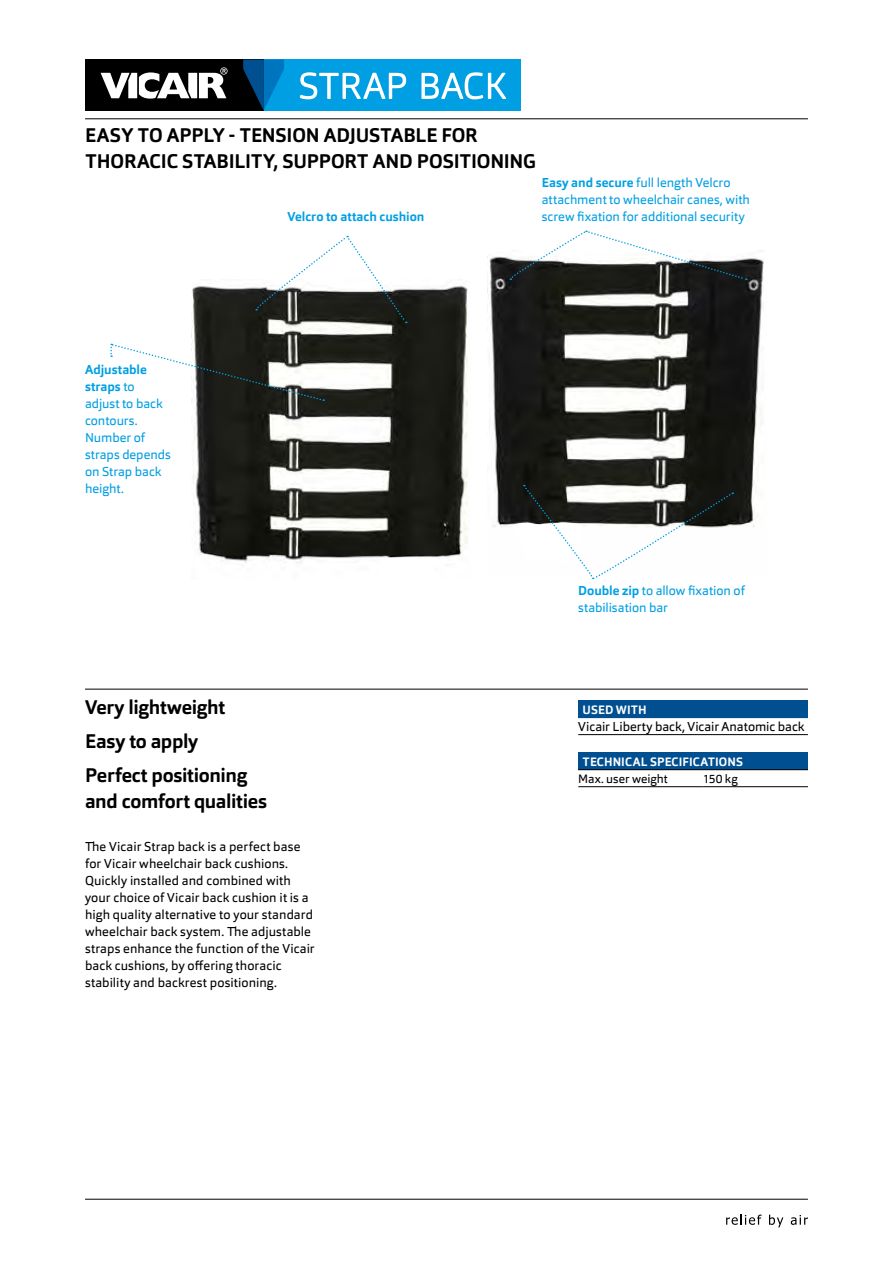
<style>
.page{position:relative;width:893px;height:1263px;background:#fff}
.page>*{position:absolute;margin:0;border:0;box-sizing:border-box;transform-origin:0 0}
.t1{font:700 19.5px/34px "Orgon";letter-spacing:-.015em;color:#000}
.t2{font:12.75px/17px "Orgon";letter-spacing:.005em;color:#000}
.t3{font:12.75px/17px "Orgon";color:#009fe3}
.t4{font:700 12.75px "Orgon";color:#009fe3}
.t5{font:700 12px "Orgon";letter-spacing:.005em;color:#fff}
.t6{font:12px "Orgon";letter-spacing:.005em;color:#000}
.s1{font-weight:700}
</style>
<div class="page">
<hr style="left:85px;top:1199px;width:723px;height:1px;background:#000">
<svg style="left:726px;top:1214px;width:36px;height:11px"></svg>
<svg style="left:769px;top:1215px;width:14px;height:12px"></svg>
<svg style="left:791px;top:1215px;width:17px;height:10px"></svg>
<img style="left:191px;top:285px;width:277px;height:278px">
<img style="left:489px;top:256px;width:275px;height:271px">
<svg style="left:110px;top:343px;width:214px;height:58px"></svg>
<div style="left:263px;top:60px;width:257px;height:51px;background:#009fe3"></div>
<div style="left:85px;top:60px;width:179px;height:51px;background:#000"></div>
<svg style="left:101px;top:67px;width:127px;height:32px"></svg>
<svg style="left:243px;top:60px;width:41px;height:51px"></svg>
<svg style="left:300px;top:72px;width:106px;height:27px"></svg>
<svg style="left:421px;top:72px;width:85px;height:27px"></svg>
<hr style="left:85px;top:689px;width:723px;height:1px;background:#000">
<div style="left:578px;top:753px;width:230px;height:17px;background:#005091"></div>
<hr style="left:578px;top:769px;width:125px;height:1px;background:#000">
<hr style="left:703px;top:769px;width:105px;height:1px;background:#000">
<hr style="left:578px;top:786px;width:125px;height:1px;background:#000">
<hr style="left:703px;top:786px;width:105px;height:1px;background:#000">
<div style="left:578px;top:701px;width:230px;height:17px;background:#005091"></div>
<hr style="left:578px;top:734px;width:230px;height:1px;background:#000">
<hr style="left:85px;top:119px;width:723px;height:1px;background:#000">
<svg style="left:523px;top:485px;width:210px;height:95px"></svg>
<svg style="left:256px;top:235px;width:151px;height:88px"></svg>
<svg style="left:510px;top:230px;width:237px;height:51px"></svg>
<h1 class="t1" style="left:85px;top:123px;width:453px;line-height:25.5px">EASY TO APPLY - TENSION ADJUSTABLE FOR<br>THORACIC STABILITY, SUPPORT AND POSITIONING</h1>
<p class="t3" style="left:85px;top:361px;width:87px"><span class="s1">Adjustable straps</span> to adjust to back contours.<br>Number of straps depends on Strap back height.</p>
<p class="t4" style="left:287px;top:208px;width:138px">Velcro to attach cushion</p>
<h1 class="t1" style="left:85px;top:690px;width:164px">Very lightweight<br>Easy to apply<br>Perfect positioning</h1>
<h1 class="t1" style="left:85px;top:784px;width:184px">and comfort qualities</h1>
<p class="t2" style="left:85px;top:837px;width:231px">The Vicair Strap back is a perfect base for Vicair wheelchair back cushions.<br>Quickly installed and combined with your choice of Vicair back cushion it is a high quality alternative to your standard wheelchair back system. The adjustable straps enhance the function of the Vicair back cushions, by offering thoracic stability and backrest positioning.</p>
<p class="t3" style="left:542px;top:174px;width:210px"><span class="s1">Easy and secure</span> full length Velcro attachment to wheelchair canes, with screw fixation for additional security</p>
<p class="t3" style="left:578px;top:582px;width:168px"><span class="s1">Double zip</span> to allow fixation of stabilisation bar</p>
<p class="t5" style="left:583px;top:702px;width:66px">USED WITH</p>
<p class="t2" style="left:578px;top:718px;width:228px">Vicair Liberty back, Vicair Anatomic back</p>
<p class="t5" style="left:583px;top:754px;width:162px">TECHNICAL SPECIFICATIONS</p>
<p class="t6" style="left:578px;top:771px;width:91px">Max. user weight</p>
<p class="t6" style="left:703px;top:771px;width:36px">150 kg</p>
</div>
